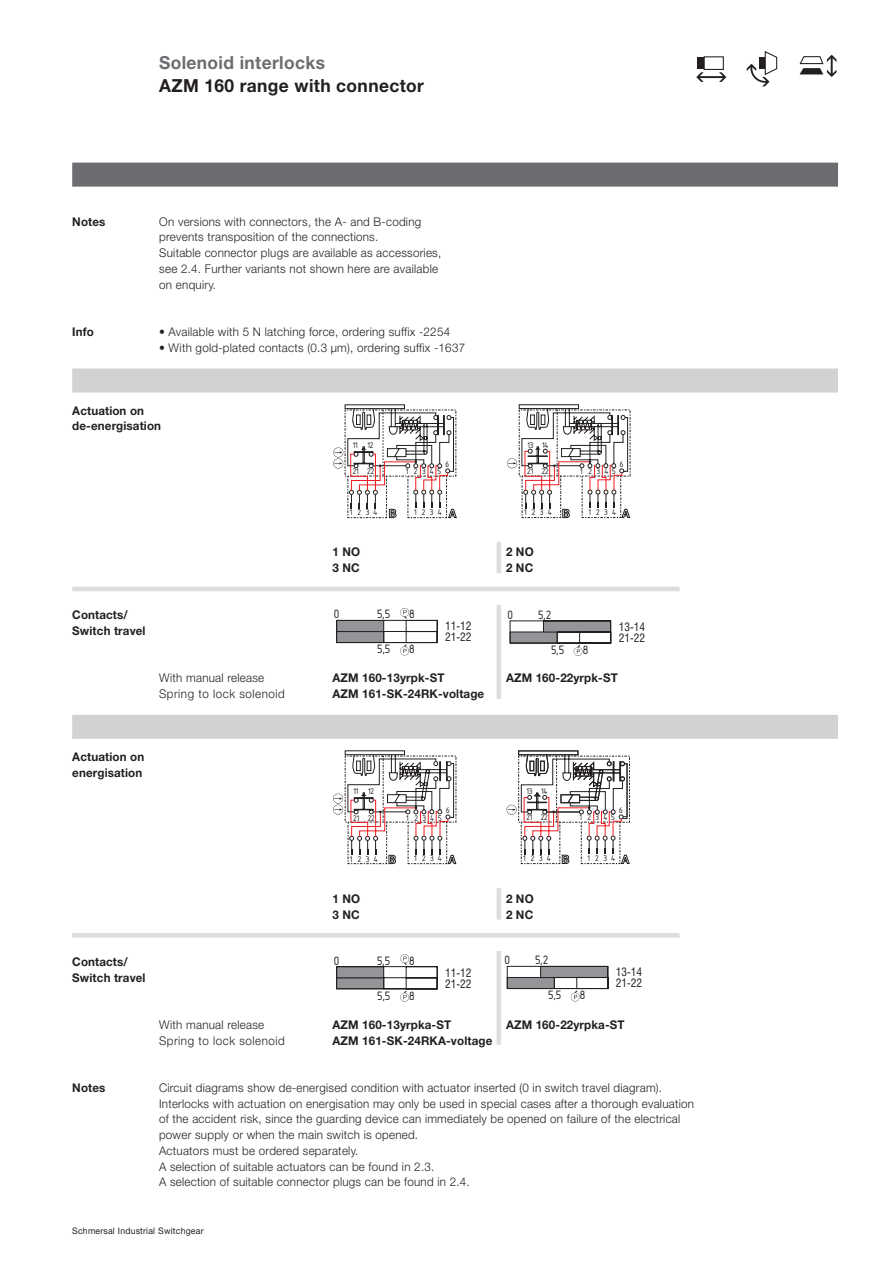
<style>
.page{position:relative;width:893px;height:1263px;background:#fff}
.page>*{position:absolute;margin:0;border:0;box-sizing:border-box;transform-origin:0 0}
.t1{font:18.9px "Isonorm 3098";color:#231f20}
.t2{font:700 18px "Helvetica Neue";letter-spacing:.02em;color:#231f20;scale:.96 1}
.t3{font:700 18px "Helvetica Neue";letter-spacing:.02em;color:#6c6d70;scale:.96 1}
.t4{font:12.9px "Isonorm 3098";letter-spacing:.33em;color:#231f20}
.t5{font:300 12px/15.8px "Helvetica Neue";letter-spacing:.02em;color:#231f20;scale:.96 1}
.t6{font:700 12px/15.8px "Helvetica Neue";letter-spacing:.01em;color:#231f20;scale:.96 1}
.t7{font:300 12px/15.8px "Helvetica Neue";letter-spacing:.045em;color:#231f20;scale:.96 1}
.t8{font:condensed 11.4px "Swiss 721 BT";color:#231f20}
.t9{font:9px "Helvetica Neue";letter-spacing:.02em;color:#231f20;scale:.96 1}
</style>
<div class="page">
<svg style="left:799px;top:55px;width:37px;height:22px"></svg>
<div style="left:697px;top:57px;width:7px;height:12px;background:#231f20"></div>
<div style="left:703px;top:56px;width:20px;height:14px;border:1px solid #231f20"></div>
<svg style="left:696px;top:72px;width:30px;height:10px"></svg>
<svg style="left:746px;top:51px;width:31px;height:35px"></svg>
<svg style="left:336px;top:608px;width:102px;height:47px"></svg>
<svg style="left:333px;top:404px;width:124px;height:114px"></svg>
<svg style="left:509px;top:620px;width:102px;height:36px"></svg>
<svg style="left:507px;top:404px;width:123px;height:114px"></svg>
<svg style="left:336px;top:954px;width:102px;height:48px"></svg>
<svg style="left:333px;top:754px;width:123px;height:110px"></svg>
<svg style="left:506px;top:966px;width:102px;height:35px"></svg>
<svg style="left:506px;top:750px;width:123px;height:114px"></svg>
<div style="left:72px;top:163px;width:766px;height:24px;background:#6c6d70"></div>
<div style="left:72px;top:368px;width:766px;height:24px;background:#d1d2d4"></div>
<hr style="left:72px;top:587px;width:607px;height:4px;background:#dcdddf">
<div style="left:496px;top:605px;width:5px;height:94px;background:#dcdddf"></div>
<div style="left:496px;top:542px;width:5px;height:31px;background:#dcdddf"></div>
<div style="left:72px;top:715px;width:766px;height:24px;background:#d1d2d4"></div>
<div style="left:72px;top:933px;width:607px;height:5px;background:#dcdddf"></div>
<div style="left:496px;top:951px;width:5px;height:94px;background:#dcdddf"></div>
<div style="left:496px;top:888px;width:5px;height:32px;background:#dcdddf"></div>
<p class="t6" style="left:72px;top:215px;width:36px">Notes</p>
<h2 class="t3" style="left:159px;top:56px;width:174px">Solenoid interlocks</h2>
<h2 class="t2" style="left:159px;top:79px;width:277px">AZM 160 range with connector</h2>
<p class="t5" style="left:159px;top:215px;width:295px">On versions with connectors, the A- and B-coding prevents transposition of the connections.<br>Suitable connector plugs are available as accessories, see 2.4. Further variants not shown here are available on enquiry.</p>
<p class="t6" style="left:72px;top:325px;width:24px">Info</p>
<p class="t5" style="left:159px;top:325px;width:305px">• Available with 5 N latching force, ordering suffix -2254</p>
<p class="t5" style="left:159px;top:341px;width:320px">• With gold-plated contacts (0.3 µm), ordering suffix -1637</p>
<p class="t6" style="left:72px;top:404px;width:94px">Actuation on de-energisation</p>
<p class="t6" style="left:72px;top:608px;width:78px">Contacts/<br>Switch travel</p>
<p class="t7" style="left:159px;top:671px;width:132px">With manual release<br>Spring to lock solenoid</p>
<p class="t6" style="left:72px;top:750px;width:76px">Actuation on energisation</p>
<p class="t6" style="left:72px;top:955px;width:78px">Contacts/<br>Switch travel</p>
<p class="t7" style="left:159px;top:1018px;width:132px">With manual release<br>Spring to lock solenoid</p>
<p class="t4" style="left:353px;top:436px;width:22px">11 12</p>
<p class="t4" style="left:527px;top:436px;width:23px">13 14</p>
<p class="t4" style="left:353px;top:462px;width:23px">21 22</p>
<p class="t4" style="left:446px;top:455px;width:5px">6</p>
<p class="t4" style="left:406px;top:462px;width:37px">1 2 3 4 5</p>
<p class="t4" style="left:350px;top:503px;width:29px">1 2 3 4</p>
<p class="t4" style="left:414px;top:503px;width:29px">1 2 3 4</p>
<p class="t4" style="left:620px;top:455px;width:5px">6</p>
<p class="t4" style="left:527px;top:462px;width:23px">21 22</p>
<p class="t4" style="left:524px;top:503px;width:29px">1234</p>
<p class="t4" style="left:588px;top:503px;width:29px">1234</p>
<p class="t4" style="left:580px;top:462px;width:37px">12345</p>
<p class="t6" style="left:332px;top:545px;width:30px">1 NO<br>3 NC</p>
<p class="t6" style="left:506px;top:545px;width:30px">2 NO<br>2 NC</p>
<h1 class="t1" style="left:334px;top:601px;width:7px">0</h1>
<h1 class="t1" style="left:409px;top:601px;width:7px">8</h1>
<h1 class="t1" style="left:378px;top:601px;width:14px">5,5</h1>
<p class="t8" style="left:445px;top:619px;width:28px">11-12</p>
<p class="t8" style="left:445px;top:630px;width:28px">21-22</p>
<h1 class="t1" style="left:508px;top:601px;width:7px">0</h1>
<h1 class="t1" style="left:538px;top:601px;width:14px">5,2</h1>
<p class="t8" style="left:618px;top:620px;width:28px">13-14</p>
<p class="t8" style="left:618px;top:631px;width:28px">21-22</p>
<h1 class="t1" style="left:378px;top:636px;width:14px">5,5</h1>
<h1 class="t1" style="left:410px;top:636px;width:7px">8</h1>
<h1 class="t1" style="left:551px;top:636px;width:14px">5,5</h1>
<h1 class="t1" style="left:583px;top:636px;width:7px">8</h1>
<p class="t6" style="left:332px;top:671px;width:159px">AZM 160-13yrpk-ST<br>AZM 161-SK-24RK-voltage</p>
<p class="t6" style="left:506px;top:671px;width:118px">AZM 160-22yrpk-ST</p>
<p class="t4" style="left:354px;top:782px;width:22px">11 12</p>
<p class="t4" style="left:527px;top:782px;width:23px">13 14</p>
<p class="t4" style="left:446px;top:801px;width:5px">6</p>
<p class="t4" style="left:353px;top:809px;width:23px">21 22</p>
<p class="t4" style="left:350px;top:850px;width:29px">1234</p>
<p class="t4" style="left:414px;top:849px;width:29px">1234</p>
<p class="t4" style="left:406px;top:809px;width:37px">12345</p>
<p class="t4" style="left:619px;top:801px;width:5px">6</p>
<p class="t4" style="left:526px;top:808px;width:23px">21 22</p>
<p class="t4" style="left:523px;top:849px;width:29px">1234</p>
<p class="t4" style="left:588px;top:849px;width:29px">1234</p>
<p class="t4" style="left:579px;top:808px;width:37px">12345</p>
<p class="t6" style="left:332px;top:892px;width:30px">1 NO<br>3 NC</p>
<p class="t6" style="left:506px;top:892px;width:30px">2 NO<br>2 NC</p>
<h1 class="t1" style="left:334px;top:947px;width:7px">0</h1>
<h1 class="t1" style="left:409px;top:947px;width:7px">8</h1>
<h1 class="t1" style="left:378px;top:947px;width:14px">5,5</h1>
<p class="t8" style="left:445px;top:966px;width:28px">11-12</p>
<h1 class="t1" style="left:505px;top:947px;width:7px">0</h1>
<h1 class="t1" style="left:536px;top:947px;width:14px">5,2</h1>
<p class="t8" style="left:616px;top:965px;width:28px">13-14</p>
<p class="t8" style="left:445px;top:977px;width:28px">21-22</p>
<p class="t8" style="left:616px;top:976px;width:28px">21-22</p>
<h1 class="t1" style="left:378px;top:982px;width:14px">5,5</h1>
<h1 class="t1" style="left:410px;top:982px;width:7px">8</h1>
<h1 class="t1" style="left:549px;top:982px;width:14px">5,5</h1>
<h1 class="t1" style="left:580px;top:982px;width:7px">8</h1>
<p class="t6" style="left:332px;top:1018px;width:168px">AZM 160-13yrpka-ST<br>AZM 161-SK-24RKA-voltage</p>
<p class="t6" style="left:506px;top:1018px;width:125px">AZM 160-22yrpka-ST</p>
<p class="t6" style="left:72px;top:1081px;width:36px">Notes</p>
<p class="t5" style="left:159px;top:1081px;width:559px">Circuit diagrams show de-energised condition with actuator inserted (0 in switch travel diagram).<br>Interlocks with actuation on energisation may only be used in special cases after a thorough evaluation of the accident risk, since the guarding device can immediately be opened on failure of the electrical power supply or when the main switch is opened.<br>Actuators must be ordered separately.<br>A selection of suitable actuators can be found in 2.3.<br>A selection of suitable connector plugs can be found in 2.4.</p>
<p class="t9" style="left:72px;top:1227px;width:138px">Schmersal Industrial Switchgear</p>
</div>
